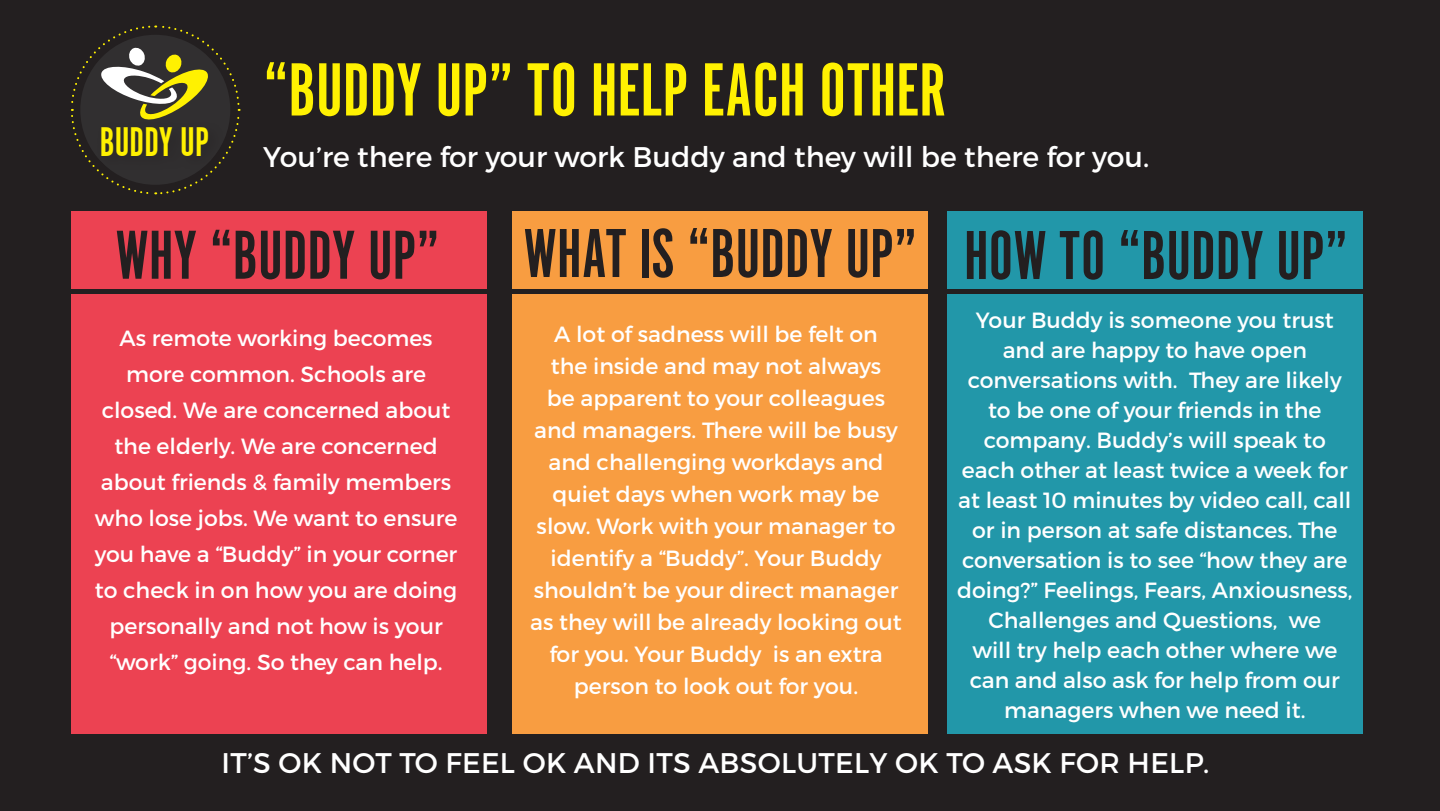
<style>
.page{position:relative;width:1440px;height:811px;background:#231f20}
.page>*{position:absolute;margin:0;border:0;box-sizing:border-box;transform-origin:0 0}
.t1{font:78.4px "Alternate Got No 1 D";color:#fff101}
.t2{font:72px "Alternate Got No 1 D";color:#231f20}
.t3{font:42.8px "Alternate Got No 1 D";color:#fff101}
.t4{font:28.4px "Montserrat";letter-spacing:-.01em;color:#fff}
.t5{font:28.4px "Montserrat";letter-spacing:.01em;color:#fff}
.t6{font:22px/30px "Montserrat";color:#fff;text-align:center}
</style>
<div class="page">
<svg style="left:71px;top:25px;width:170px;height:170px"></svg>
<div style="left:96px;top:121px;width:129px;height:51px;background:#231f20;opacity:.49"></div>
<div style="left:72px;top:211px;width:415px;height:523px;background:#ec4252"></div>
<div style="left:512px;top:211px;width:415px;height:523px;background:#f89d41"></div>
<div style="left:948px;top:211px;width:415px;height:523px;background:#2297a9"></div>
<div style="left:70px;top:289px;width:1303px;height:5px;background:#231f20"></div>
<h3 class="t3" style="left:100px;top:119px;width:111px">BUDDY UP</h3>
<h1 class="t1" style="left:263px;top:48px;width:657px">“BUDDY UP” TO HELP EACH OTHER</h1>
<p class="t4" style="left:263px;top:139px;width:887px">You’re there for your work Buddy and they will be there for you.</p>
<h2 class="t2" style="left:115px;top:217px;width:143px">WHY “BUDDY</h2>
<h2 class="t2" style="left:368px;top:215px;width:368px">UP” WHAT IS “BUDDY</h2>
<h2 class="t2" style="left:845px;top:217px;width:321px">UP” HOW TO “BUDDY</h2>
<h2 class="t2" style="left:1276px;top:217px;width:73px">UP”</h2>
<p class="t6" style="left:95px;top:320px;width:364px;line-height:36px">As remote working becomes more common. Schools are closed. We are concerned about the elderly. We are concerned about friends &amp; family members who lose jobs. We want to ensure you have a “Buddy” in your corner to check in on how you are doing personally and not how is your “work” going. So they can help.</p>
<p class="t6" style="left:530px;top:318px;width:373px;line-height:32px">A lot of sadness will be felt on<br>the inside and may not always<br>be apparent to your colleagues and managers. There will be busy and challenging workdays and quiet days when work may be slow. Work with your manager to identify a “Buddy”. Your Buddy shouldn’t be your direct manager as they will be already looking out for you. Your Buddy is an extra person to look out for you.</p>
<p class="t6" style="left:957px;top:305px;width:397px">Your Buddy is someone you trust and are happy to have open conversations with. They are likely to be one of your friends in the company. Buddy’s will speak to each other at least twice a week for at least 10 minutes by video call, call or in person at safe distances. The conversation is to see “how they are doing?” Feelings, Fears, Anxiousness,<br>Challenges and Questions, we<br>will try help each other where we can and also ask for help from our managers when we need it.</p>
<p class="t5" style="left:222px;top:745px;width:989px">It’s ok not to feel ok and its absolutely ok to ask for help.</p>
</div>
